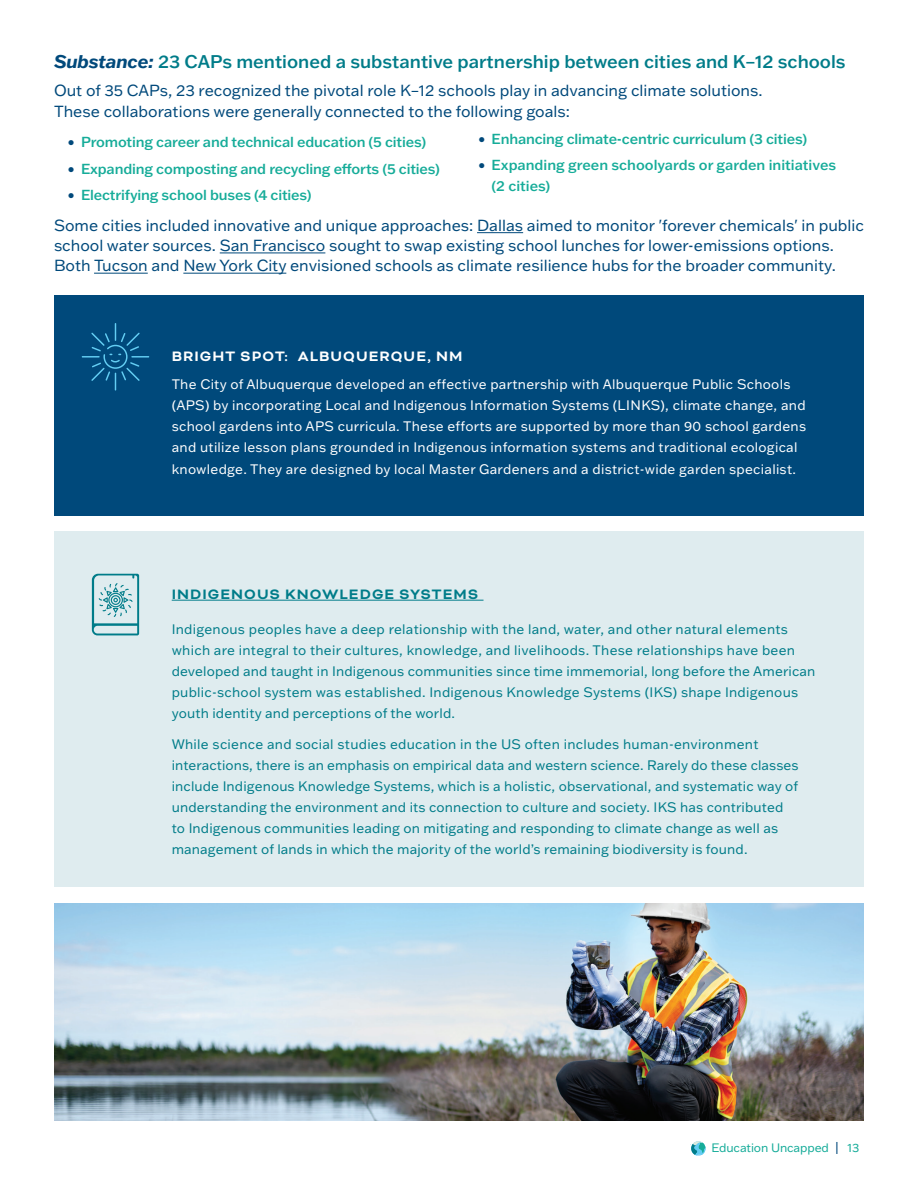
<style>
.page{position:relative;width:918px;height:1188px;background:#fff}
.page>*{position:absolute;margin:0;border:0;box-sizing:border-box;transform-origin:0 0}
.t1{font:500 18px "Franklin Gothic ATF";color:#007c89}
.t2{font:15.75px/20.2px "Franklin Gothic ATF";color:#00497b}
.t3{font:700 15.75px "Bicyclette";letter-spacing:.07em;color:#007c89}
.t4{font:700 15.75px "Bicyclette";letter-spacing:.07em;color:#fff}
.t5{font:500 14.25px/20.2px "Franklin Gothic ATF";letter-spacing:-.01em;color:#16ac99}
.t6{font:13.5px/21px "Franklin Gothic ATF";letter-spacing:.01em;color:#007c89}
.t7{font:13.5px/21px "Franklin Gothic ATF";letter-spacing:.02em;color:#fff}
.t8{font:12px "Franklin Gothic ATF";letter-spacing:-.01em;color:#16ac99}
.s1{font-weight:700;font-style:italic;color:#00497b}
.s2{font-weight:400;font-size:15px;color:#00497b}
.s3{color:#00497b}
</style>
<div class="page">
<svg style="left:691px;top:1141px;width:15px;height:15px"></svg>
<hr style="left:477px;top:232px;width:46px;height:1px;background:#00497b">
<hr style="left:220px;top:253px;width:105px;height:1px;background:#00497b">
<hr style="left:94px;top:273px;width:54px;height:1px;background:#00497b">
<hr style="left:183px;top:273px;width:103px;height:1px;background:#00497b">
<div style="left:54px;top:532px;width:810px;height:355px;background:#dfecef"></div>
<hr style="left:172px;top:600px;width:312px;height:1px;background:#007c89">
<div style="left:54px;top:295px;width:810px;height:221px;background:#00497b"></div>
<svg style="left:82px;top:323px;width:67px;height:68px"></svg>
<svg style="left:92px;top:574px;width:47px;height:61px"></svg>
<img style="left:54px;top:903px;width:810px;height:217px">
<h1 class="t1" style="left:54px;top:49px;width:793px"><span class="s1">Substance:</span> 23 CAPs mentioned a substantive partnership between cities and K–12 schools</h1>
<p class="t2" style="left:54px;top:80px;width:710px">Out of 35 CAPs, 23 recognized the pivotal role K–12 schools play in advancing climate solutions.<br>These collaborations were generally connected to the following goals:</p>
<p class="t5" style="left:68px;top:131px;width:360px"><span class="s2">•</span> Promoting career and technical education (5 cities)</p>
<p class="t5" style="left:68px;top:158px;width:374px"><span class="s2">•</span> Expanding composting and recycling efforts (5 cities)</p>
<p class="t5" style="left:68px;top:185px;width:246px"><span class="s2">•</span> Electrifying school buses (4 cities)</p>
<p class="t2" style="left:54px;top:214px;width:812px">Some cities included innovative and unique approaches: Dallas aimed to monitor 'forever chemicals' in public school water sources. San Francisco sought to swap existing school lunches for lower-emissions options.<br>Both Tucson and New York City envisioned schools as climate resilience hubs for the broader community.</p>
<p class="t5" style="left:478px;top:128px;width:331px"><span class="s2">•</span> Enhancing climate-centric curriculum (3 cities)</p>
<p class="t5" style="left:492px;top:155px;width:346px;text-indent:-14px"><span class="s2">•</span> Expanding green schoolyards or garden initiatives (2 cities)</p>
<p class="t4" style="left:172px;top:347px;width:292px">BRIGHT SPOT: ALBUQUERQUE, NM</p>
<p class="t7" style="left:172px;top:374px;width:636px">The City of Albuquerque developed an effective partnership with Albuquerque Public Schools (APS) by incorporating Local and Indigenous Information Systems (LINKS), climate change, and school gardens into APS curricula. These efforts are supported by more than 90 school gardens and utilize lesson plans grounded in Indigenous information systems and traditional ecological knowledge. They are designed by local Master Gardeners and a district-wide garden specialist.</p>
<p class="t3" style="left:172px;top:585px;width:308px">INDIGENOUS KNOWLEDGE SYSTEMS</p>
<p class="t6" style="left:172px;top:618px;width:645px">Indigenous peoples have a deep relationship with the land, water, and other natural elements which are integral to their cultures, knowledge, and livelihoods. These relationships have been developed and taught in Indigenous communities since time immemorial, long before the American public-school system was established. Indigenous Knowledge Systems (IKS) shape Indigenous youth identity and perceptions of the world.</p>
<p class="t6" style="left:172px;top:733px;width:629px">While science and social studies education in the US often includes human-environment interactions, there is an emphasis on empirical data and western science. Rarely do these classes include Indigenous Knowledge Systems, which is a holistic, observational, and systematic way of understanding the environment and its connection to culture and society. IKS has contributed to Indigenous communities leading on mitigating and responding to climate change as well as management of lands in which the majority of the world’s remaining biodiversity is found.</p>
<p class="t8" style="left:712px;top:1140px;width:149px">Education Uncapped <span class="s3">|</span> 13</p>
</div>
